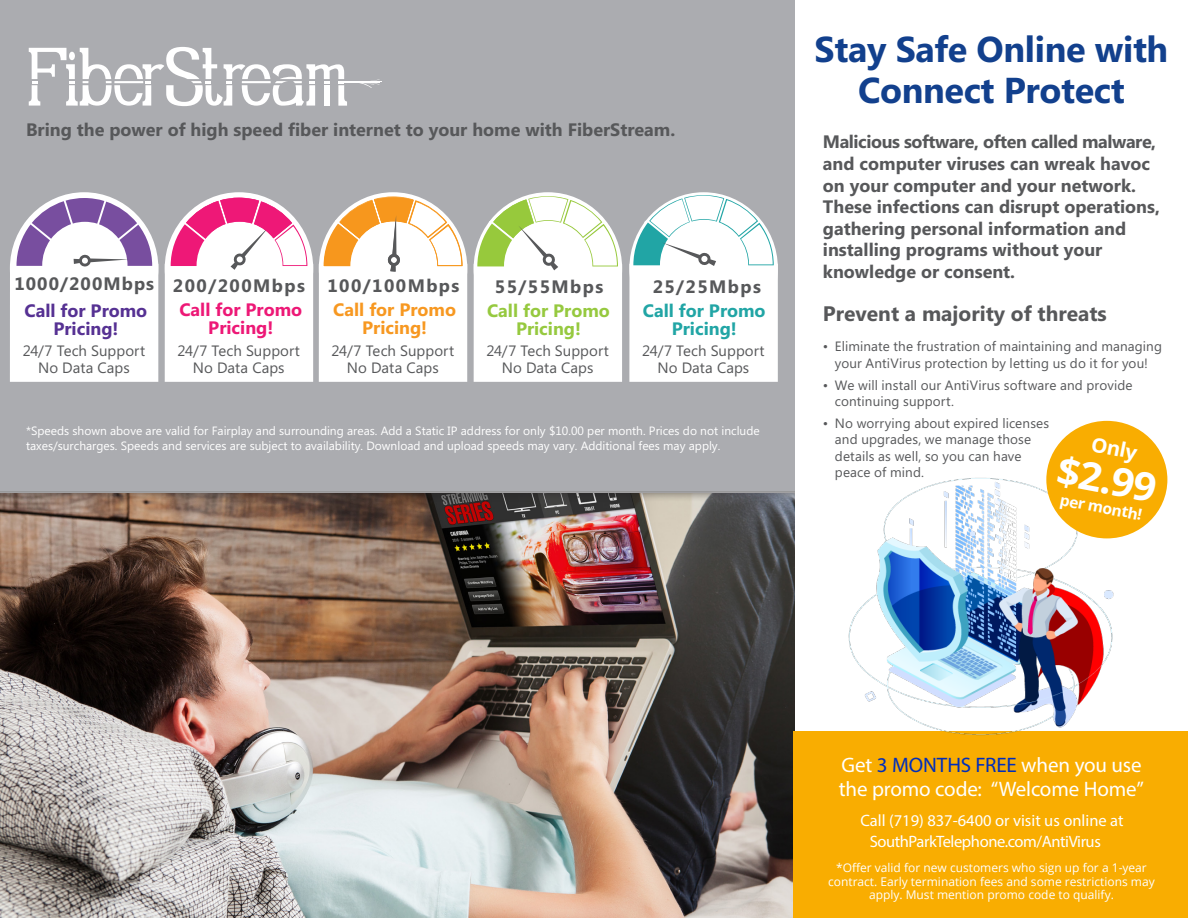
<style>
.page{position:relative;width:1188px;height:918px;background:#fff}
.page>*{position:absolute;margin:0;border:0;box-sizing:border-box;transform-origin:0 0}
.t1{font:700 39.6px "Open Sans";color:#fff}
.t2{font:700 36px/40.5px "Microsoft Phags Pa";letter-spacing:-.01em;color:#12408d;text-align:center}
.t3{font:21px/24px "Myriad Pro";letter-spacing:-.005em;color:#fff}
.t4{font:700 21px "Microsoft Phags Pa";color:#57585a}
.t5{font:700 19.95px "Open Sans";color:#fff}
.t6{font:700 18px/21.6px "Microsoft Phags Pa";color:#57585a}
.t7{font:700 18px "Microsoft Phags Pa";letter-spacing:.08em;color:#57585a}
.t8{font:700 18px "Microsoft Phags Pa";color:#563193}
.t9{font:700 18px "Microsoft Phags Pa";color:#ed1876}
.t10{font:700 18px "Microsoft Phags Pa";color:#f79821}
.t11{font:700 18px "Microsoft Phags Pa";color:#96c93f}
.t12{font:700 18px "Microsoft Phags Pa";color:#21a5a5}
.t13{font:700 18px "Microsoft Phags Pa";letter-spacing:.06em;color:#57585a}
.t14{font:16.5px/21px "Myriad Pro";letter-spacing:-.025em;color:#fff}
.t15{font:700 15.15px "Open Sans";color:#fff}
.t16{font:15px "Microsoft Phags Pa";letter-spacing:.005em;color:#57585a}
.t17{font:13.5px/16.5px "Microsoft Phags Pa";letter-spacing:.01em;color:#57585a}
.t18{font:12px/15px "Microsoft Phags Pa";color:#fff}
.t19{font:12px/13.5px "Open Sans";color:#fff;text-align:center}
.s1{color:#002dbb}
</style>
<div class="page">
<img style="left:0;top:502px;width:795px;height:416px">
<div style="left:0;top:224px;width:912px;height:278px;background:#231f20;opacity:.46"></div>
<div style="left:0;top:0;width:809px;height:491px;background:#abacb0"></div>
<div style="left:795px;top:0;width:393px;height:918px;background:#fff"></div>
<div style="left:794px;top:731px;width:394px;height:187px;background:#f9ad01"></div>
<svg style="left:29px;top:47px;width:352px;height:59px"></svg>
<div style="left:319px;top:264px;width:148px;height:118px;background:#fff"></div>
<div style="left:165px;top:264px;width:148px;height:118px;background:#fff"></div>
<div style="left:10px;top:264px;width:148px;height:118px;background:#fff"></div>
<img style="left:848px;top:471px;width:284px;height:265px">
<div style="left:1046px;top:421px;width:121px;height:117px;background:#f9ad01;border-radius:50%"></div>
<svg style="left:15px;top:195px;width:139px;height:72px"></svg>
<div style="left:474px;top:264px;width:148px;height:118px;background:#fff"></div>
<div style="left:629px;top:264px;width:149px;height:118px;background:#fff"></div>
<svg style="left:321px;top:195px;width:142px;height:77px"></svg>
<svg style="left:168px;top:194px;width:140px;height:76px"></svg>
<svg style="left:475px;top:196px;width:144px;height:75px"></svg>
<svg style="left:631px;top:195px;width:143px;height:71px"></svg>
<p class="t6" style="left:26px;top:117px;width:651px">Bring the power of high speed fiber internet to your home with FiberStream.</p>
<p class="t13" style="left:14px;top:271px;width:141px">1000/200Mbps</p>
<p class="t7" style="left:173px;top:272px;width:133px">200/200Mbps</p>
<p class="t7" style="left:327px;top:273px;width:133px">100/100Mbps</p>
<p class="t7" style="left:495px;top:273px;width:110px">55/55Mbps</p>
<p class="t7" style="left:653px;top:274px;width:110px">25/25Mbps</p>
<p class="t8" style="left:24px;top:298px;width:124px">Call for Promo</p>
<p class="t8" style="left:53px;top:316px;width:66px">Pricing!</p>
<p class="t16" style="left:23px;top:340px;width:124px">24/7 Tech Support</p>
<p class="t16" style="left:38px;top:358px;width:93px">No Data Caps</p>
<p class="t9" style="left:179px;top:297px;width:124px">Call for Promo</p>
<p class="t9" style="left:208px;top:315px;width:66px">Pricing!</p>
<p class="t16" style="left:178px;top:340px;width:124px">24/7 Tech Support</p>
<p class="t16" style="left:193px;top:358px;width:93px">No Data Caps</p>
<p class="t10" style="left:333px;top:297px;width:124px">Call for Promo</p>
<p class="t10" style="left:362px;top:315px;width:66px">Pricing!</p>
<p class="t16" style="left:332px;top:340px;width:124px">24/7 Tech Support</p>
<p class="t16" style="left:347px;top:358px;width:93px">No Data Caps</p>
<p class="t11" style="left:487px;top:298px;width:124px">Call for Promo</p>
<p class="t11" style="left:516px;top:316px;width:66px">Pricing!</p>
<p class="t16" style="left:486px;top:340px;width:124px">24/7 Tech Support</p>
<p class="t16" style="left:502px;top:358px;width:93px">No Data Caps</p>
<p class="t12" style="left:643px;top:298px;width:124px">Call for Promo</p>
<p class="t12" style="left:672px;top:316px;width:66px">Pricing!</p>
<p class="t16" style="left:642px;top:340px;width:124px">24/7 Tech Support</p>
<p class="t16" style="left:658px;top:358px;width:93px">No Data Caps</p>
<p class="t18" style="left:26px;top:423px;width:735px">*Speeds shown above are valid for Fairplay and surrounding areas. Add a Static IP address for only $10.00 per month. Prices do not include taxes/surcharges. Speeds and services are subject to availability. Download and upload speeds may vary. Additional fees may apply.</p>
<p class="t2" style="left:815px;top:27px;width:355px">Stay Safe Online with<br>Connect Protect</p>
<p class="t6" style="left:823px;top:130px;width:338px">Malicious software, often called malware, and computer viruses can wreak havoc on your computer and your network.<br>These infections can disrupt operations, gathering personal information and installing programs without your knowledge or consent.</p>
<p class="t4" style="left:823px;top:299px;width:285px">Prevent a majority of threats</p>
<p class="t17" style="left:823px;top:337px;width:341px;text-align:center">• Eliminate the frustration of maintaining and managing your AntiVirus protection by letting us do it for you!</p>
<p class="t17" style="left:835px;top:376px;width:299px;text-indent:-12px">• We will install our AntiVirus software and provide continuing support.</p>
<p class="t17" style="left:835px;top:414px;width:216px;text-indent:-12px">• No worrying about expired licenses and upgrades, we manage those details as well, so you can have peace of mind.</p>
<p class="t5" style="left:1094px;top:430px;width:48px;rotate:11deg">Only</p>
<p class="t15" style="left:1062px;top:489px;width:85px;rotate:11deg">per month!</p>
<p class="t1" style="left:1063px;top:442px;width:102px;rotate:11deg">$2.99</p>
<p class="t3" style="left:839px;top:753px;width:307px">Get <span class="s1">3 MONTHS FREE</span> when you use the promo code: “Welcome Home”</p>
<p class="t14" style="left:870px;top:810px;width:255px;text-indent:-9px">Call (719) 837-6400 or visit us online at<br>SouthParkTelephone.com/AntiVirus</p>
<p class="t19" style="left:828px;top:861px;width:328px">*Offer valid for new customers who sign up for a 1-year contract. Early termination fees and some restrictions may apply. Must mention promo code to qualify.</p>
</div>
